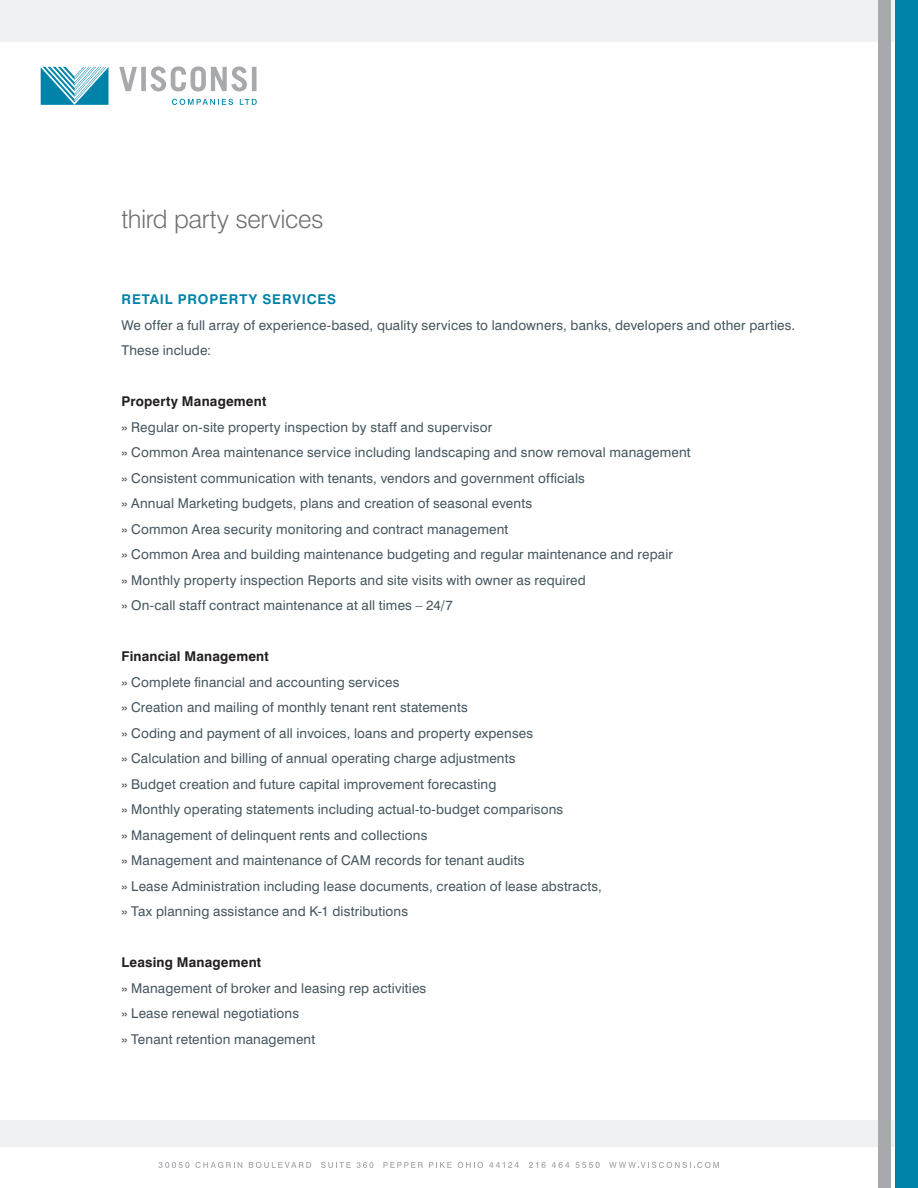
<style>
.page{position:relative;width:918px;height:1188px;background:#fff}
.page>*{position:absolute;margin:0;border:0;box-sizing:border-box;transform-origin:0 0}
.t1{font:300 25.5px "Swiss 721 BT";letter-spacing:-.015em;color:#717074}
.Body_Copy{font:13.5px/25.5px "Swiss 721 BT";letter-spacing:.01em;color:#45555f}
.Body_Copy-2{font:700 13.5px "Swiss 721 BT";letter-spacing:.015em;color:#231f20}
.Body_Copy-3{font:700 13.5px "Swiss 721 BT";letter-spacing:.065em;color:#0083a9}
</style>
<div class="page">
<div style="left:0;top:1120px;width:913px;height:28px;background:#f0f1f2"></div>
<div style="left:0;top:0;width:918px;height:41px;background:#f0f1f2"></div>
<div style="left:895px;top:0;width:23px;height:1188px;background:#0083a9"></div>
<div style="left:878px;top:0;width:13px;height:1188px;background:#a8a9ad"></div>
<svg style="left:119px;top:66px;width:138px;height:25px"></svg>
<svg style="left:41px;top:67px;width:68px;height:38px;background:#55acc5"></svg>
<svg style="left:172px;top:99px;width:85px;height:6px"></svg>
<svg style="left:158px;top:1162px;width:31px;height:6px"></svg>
<svg style="left:195px;top:1162px;width:47px;height:6px"></svg>
<svg style="left:249px;top:1162px;width:62px;height:6px"></svg>
<svg style="left:321px;top:1162px;width:30px;height:6px"></svg>
<svg style="left:357px;top:1162px;width:16px;height:6px"></svg>
<svg style="left:383px;top:1162px;width:40px;height:6px"></svg>
<svg style="left:429px;top:1162px;width:23px;height:6px"></svg>
<svg style="left:458px;top:1162px;width:25px;height:6px"></svg>
<svg style="left:489px;top:1162px;width:30px;height:6px"></svg>
<svg style="left:529px;top:1162px;width:17px;height:6px"></svg>
<svg style="left:552px;top:1162px;width:17px;height:6px"></svg>
<svg style="left:575px;top:1162px;width:25px;height:6px"></svg>
<svg style="left:609px;top:1162px;width:110px;height:6px"></svg>
<p class="t1" style="left:122px;top:203px;width:204px">third party services</p>
<p class="Body_Copy-3" style="left:122px;top:291px;width:216px">RETAIL PROPERTY SERVICES</p>
<p class="Body_Copy" style="left:122px;top:312px;width:675px">We offer a full array of experience-based, quality services to landowners, banks, developers and other parties.<br>These include:</p>
<p class="Body_Copy-2" style="left:122px;top:393px;width:146px">Property Management</p>
<p class="Body_Copy" style="left:122px;top:414px;width:372px">» Regular on-site property inspection by staff and supervisor</p>
<p class="Body_Copy" style="left:122px;top:439px;width:571px">» Common Area maintenance service including landscaping and snow removal management</p>
<p class="Body_Copy" style="left:122px;top:465px;width:465px">» Consistent communication with tenants, vendors and government officials</p>
<p class="Body_Copy" style="left:122px;top:490px;width:412px">» Annual Marketing budgets, plans and creation of seasonal events</p>
<p class="Body_Copy" style="left:122px;top:516px;width:388px">» Common Area security monitoring and contract management</p>
<p class="Body_Copy" style="left:122px;top:541px;width:553px">» Common Area and building maintenance budgeting and regular maintenance and repair</p>
<p class="Body_Copy" style="left:122px;top:567px;width:466px">» Monthly property inspection Reports and site visits with owner as required</p>
<p class="Body_Copy" style="left:122px;top:592px;width:333px">» On-call staff contract maintenance at all times – 24/7</p>
<p class="Body_Copy-2" style="left:122px;top:648px;width:149px">Financial Management</p>
<p class="Body_Copy" style="left:122px;top:669px;width:279px">» Complete financial and accounting services</p>
<p class="Body_Copy" style="left:122px;top:694px;width:348px">» Creation and mailing of monthly tenant rent statements</p>
<p class="Body_Copy" style="left:122px;top:720px;width:413px">» Coding and payment of all invoices, loans and property expenses</p>
<p class="Body_Copy" style="left:122px;top:745px;width:396px">» Calculation and billing of annual operating charge adjustments</p>
<p class="Body_Copy" style="left:122px;top:771px;width:376px">» Budget creation and future capital improvement forecasting</p>
<p class="Body_Copy" style="left:122px;top:796px;width:443px">» Monthly operating statements including actual-to-budget comparisons</p>
<p class="Body_Copy" style="left:122px;top:822px;width:307px">» Management of delinquent rents and collections</p>
<p class="Body_Copy" style="left:122px;top:847px;width:405px">» Management and maintenance of CAM records for tenant audits</p>
<p class="Body_Copy" style="left:122px;top:873px;width:482px">» Lease Administration including lease documents, creation of lease abstracts,</p>
<p class="Body_Copy" style="left:122px;top:898px;width:288px">» Tax planning assistance and K-1 distributions</p>
<p class="Body_Copy-2" style="left:122px;top:954px;width:141px">Leasing Management</p>
<p class="Body_Copy" style="left:122px;top:975px;width:306px">» Management of broker and leasing rep activities</p>
<p class="Body_Copy" style="left:122px;top:1000px;width:179px">» Lease renewal negotiations</p>
<p class="Body_Copy" style="left:122px;top:1026px;width:195px">» Tenant retention management</p>
</div>
